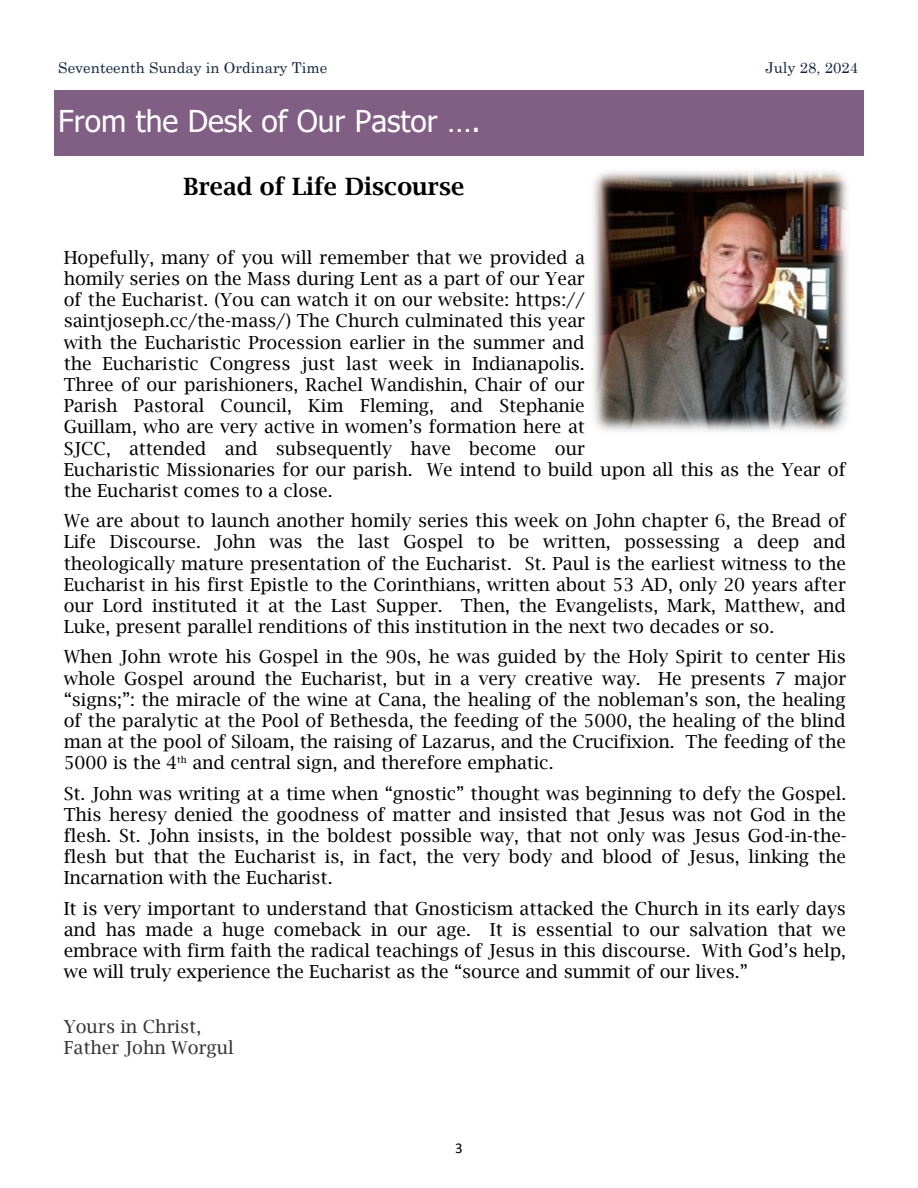
<style>
.page{position:relative;width:918px;height:1188px;background:#fff}
.page>*{position:absolute;margin:0;border:0;box-sizing:border-box;transform-origin:0 0}
.t1{font:30px "Tahoma";color:#fff}
.t2{font:600 24px "Lucida Bright";color:#000}
.t3{font:18px/21.1px "Lucida Bright";color:#000;text-align:justify}
.t4{font:18px "Lucida Bright";color:#333}
.t5{font:15px "Century Schoolbook";color:#0f243e}
.t6{font:15px "Calibri";color:#000}
</style>
<div class="page">
<div style="left:54px;top:91px;width:810px;height:65px;background:#815e84"></div>
<img style="left:593px;top:171px;width:255px;height:261px">
<p class="t5" style="left:58px;top:58px;width:270px">Seventeenth Sunday in Ordinary Time</p>
<p class="t5" style="left:766px;top:58px;width:94px">July 28, 2024</p>
<p class="t1" style="left:58px;top:102px;width:424px">From the Desk of Our Pastor ….</p>
<p class="t2" style="left:184px;top:172px;width:283px">Bread of Life Discourse</p>
<p class="t3" style="left:64px;top:246px;width:784px;text-align:left">Hopefully, many of you will remember that we provided a<br>homily series on the Mass during Lent as a part of our Year<br>of the Eucharist. (You can watch it on our website: https://<br>saintjoseph.cc/the-mass/) The Church culminated this year<br>with the Eucharistic Procession earlier in the summer and<br>the Eucharistic Congress just last week in Indianapolis.<br>Three of our parishioners, Rachel Wandishin, Chair of our<br>Parish Pastoral Council, Kim Fleming, and Stephanie<br>Guillam, who are very active in women’s formation here at<br>SJCC, attended and subsequently have become our<br>Eucharistic Missionaries for our parish. We intend to build upon all this as the Year of the Eucharist comes to a close.</p>
<p class="t3" style="left:64px;top:510px;width:784px">We are about to launch another homily series this week on John chapter 6, the Bread of Life Discourse. John was the last Gospel to be written, possessing a deep and theologically mature presentation of the Eucharist. St. Paul is the earliest witness to the Eucharist in his first Epistle to the Corinthians, written about 53 AD, only 20 years after our Lord instituted it at the Last Supper. Then, the Evangelists, Mark, Matthew, and Luke, present parallel renditions of this institution in the next two decades or so.</p>
<p class="t3" style="left:64px;top:646px;width:784px">When John wrote his Gospel in the 90s, he was guided by the Holy Spirit to center His whole Gospel around the Eucharist, but in a very creative way. He presents 7 major “signs;”: the miracle of the wine at Cana, the healing of the nobleman’s son, the healing of the paralytic at the Pool of Bethesda, the feeding of the 5000, the healing of the blind man at the pool of Siloam, the raising of Lazarus, and the Crucifixion. The feeding of the 5000 is the 4<sup>th</sup> and central sign, and therefore emphatic.</p>
<p class="t3" style="left:64px;top:782px;width:785px">St. John was writing at a time when “gnostic” thought was beginning to defy the Gospel.<br>This heresy denied the goodness of matter and insisted that Jesus was not God in the flesh. St. John insists, in the boldest possible way, that not only was Jesus God-in-the&shy;flesh but that the Eucharist is, in fact, the very body and blood of Jesus, linking the Incarnation with the Eucharist.</p>
<p class="t3" style="left:64px;top:897px;width:784px">It is very important to understand that Gnosticism attacked the Church in its early days and has made a huge comeback in our age. It is essential to our salvation that we embrace with firm faith the radical teachings of Jesus in this discourse. With God’s help, we will truly experience the Eucharist as the “source and summit of our lives.”</p>
<p class="t4" style="left:64px;top:1015px;width:139px">Yours in Christ,</p>
<p class="t4" style="left:64px;top:1036px;width:172px">Father John Worgul</p>
<p class="t6" style="left:455px;top:1142px;width:9px">3</p>
</div>
